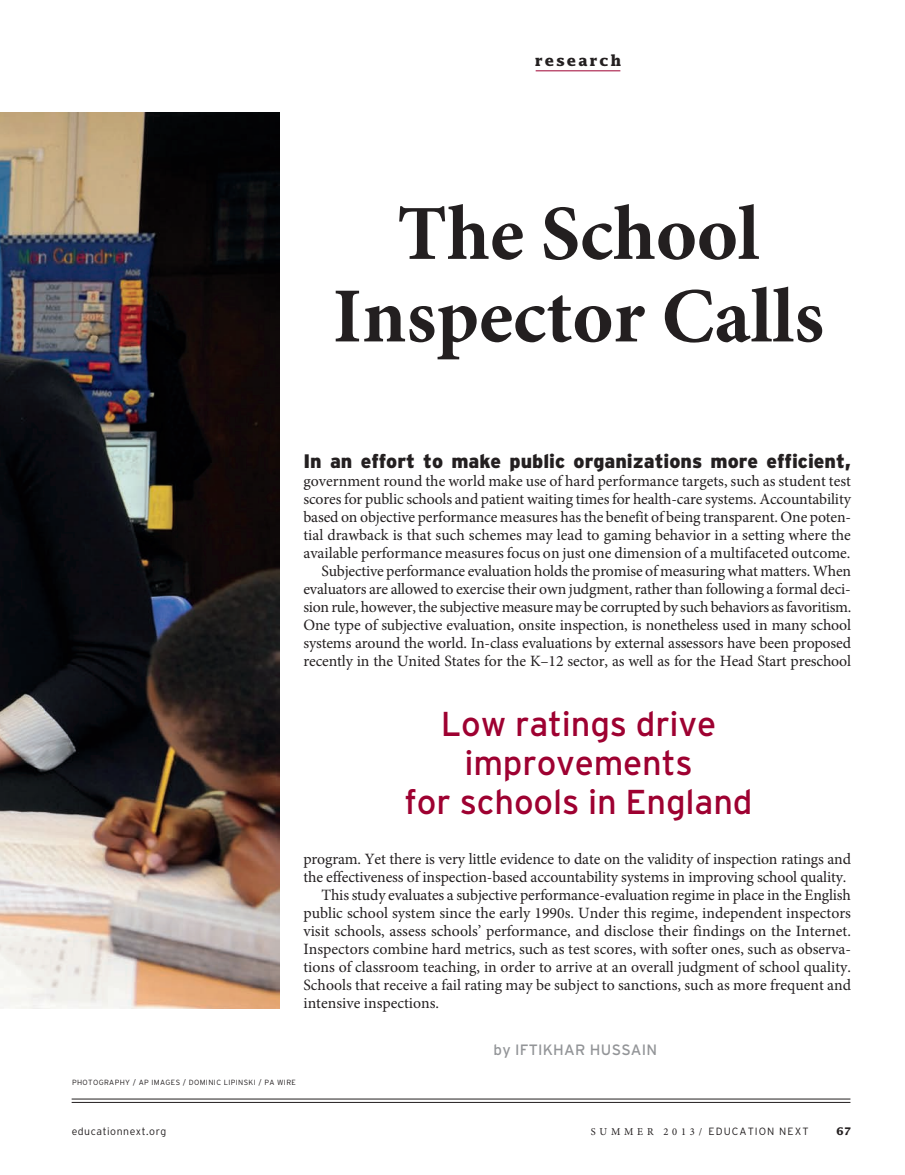
<style>
.page{position:relative;width:905px;height:1175px;background:#fff}
.page>*{position:absolute;margin:0;border:0;box-sizing:border-box;transform-origin:0 0}
.t1{font:700 78px/82.5px "Minion Pro";color:#231f20;text-align:center}
.t2{font:34.5px/39px "Interstate";letter-spacing:-.005em;color:#9e0131;text-align:center}
.t3{font:900 19.5px "Interstate";color:#231f20}
.t4{font:15.75px/18px "Minion Pro";letter-spacing:-.01em;color:#231f20;text-align:right}
.t5{font:15px "Interstate";letter-spacing:.015em;color:#939598}
.t6{font:700 15px "Lucida";letter-spacing:.12em;color:#231f20}
.t7{font:300 10.5px "Interstate";letter-spacing:.1em;color:#231f20}
.t8{font:300 10.5px "Interstate";letter-spacing:.05em;color:#231f20}
.t9{font:700 10.5px "Lucida";color:#231f20}
.t10{font:300 7.5px "Interstate";letter-spacing:.05em;color:#231f20}
.s1{font-family:"Minion Pro";font-weight:400}
</style>
<div class="page">
<hr style="left:72px;top:1102px;width:778px;height:1px;background:#231f20">
<hr style="left:72px;top:1098px;width:778px;height:1px;background:#231f20">
<hr style="left:535px;top:70px;width:85px;height:1px;background:#9e0131">
<img style="left:0;top:113px;width:279px;height:895px">
<p class="t6" style="left:534px;top:51px;width:88px">research</p>
<h1 class="t1" style="left:333px;top:192px;width:493px">The School<br>Inspector Calls</h1>
<p class="t3" style="left:303px;top:450px;width:549px">In an effort to make public organizations more efficient,</p>
<p class="t4" style="left:303px;top:472px;width:549px">government round the world make use of hard performance targets, such as student test scores for public schools and patient waiting times for health-care systems. Accountability based on objective performance measures has the benefit of being transparent. One poten&shy;tial drawback is that such schemes may lead to gaming behavior in a setting where the available performance measures focus on just one dimension of a multifaceted outcome.<br>Subjective performance evaluation holds the promise of measuring what matters. When evaluators are allowed to exercise their own judgment, rather than following a formal deci&shy;sion rule, however, the subjective measure may be corrupted by such behaviors as favoritism.<br>One type of subjective evaluation, onsite inspection, is nonetheless used in many school systems around the world. In-class evaluations by external assessors have been proposed recently in the United States for the K–12 sector, as well as for the Head Start preschool</p>
<h2 class="t2" style="left:404px;top:704px;width:349px">Low ratings drive improvements<br>for schools in England</h2>
<p class="t4" style="left:303px;top:850px;width:549px">program. Yet there is very little evidence to date on the validity of inspection ratings and</p>
<p class="t4" style="left:303px;top:868px;width:544px">the effectiveness of inspection-based accountability systems in improving school quality.</p>
<p class="t4" style="left:321px;top:886px;width:531px">This study evaluates a subjective performance-evaluation regime in place in the English</p>
<p class="t4" style="left:303px;top:904px;width:549px">public school system since the early 1990s. Under this regime, independent inspectors</p>
<p class="t4" style="left:303px;top:922px;width:549px">visit schools, assess schools’ performance, and disclose their findings on the Internet.</p>
<p class="t4" style="left:303px;top:940px;width:549px">Inspectors combine hard metrics, such as test scores, with softer ones, such as observa-</p>
<p class="t4" style="left:303px;top:958px;width:549px">tions of classroom teaching, in order to arrive at an overall judgment of school quality.</p>
<p class="t4" style="left:303px;top:976px;width:549px">Schools that receive a fail rating may be subject to sanctions, such as more frequent and</p>
<p class="t4" style="left:303px;top:994px;width:137px">intensive inspections.</p>
<p class="t10" style="left:72px;top:1077px;width:225px">PHOTOGRAPHY / AP IMAGES / DOMINIC LIPINSKI / PA WIRE</p>
<p class="t5" style="left:493px;top:1041px;width:165px">by IFTIKHAR HUSSAIN</p>
<p class="t8" style="left:72px;top:1125px;width:96px">educationnext.org</p>
<p class="t7" style="left:590px;top:1125px;width:219px"><span class="s1">S U M M E R 2 0 1 3 /</span> EDUCATION NEXT</p>
<p class="t9" style="left:836px;top:1124px;width:16px">67</p>
</div>
